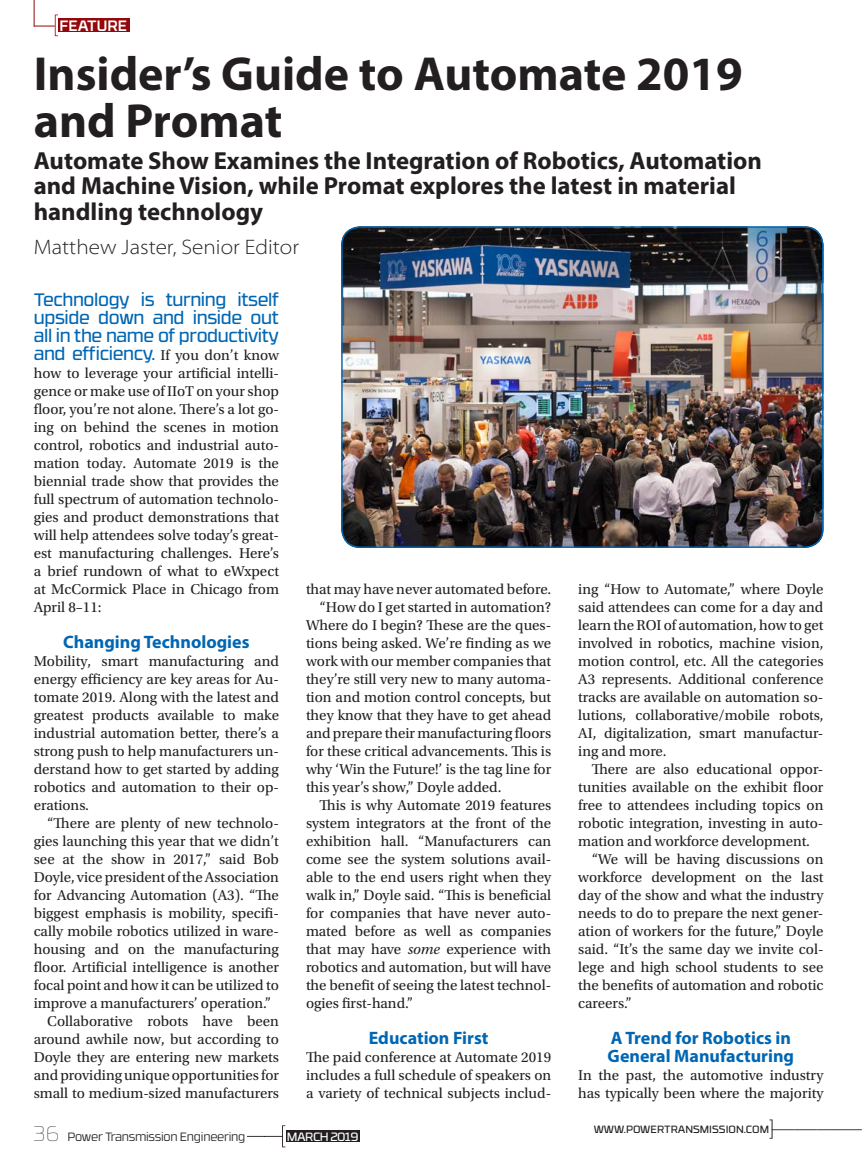
<style>
.page{position:relative;width:864px;height:1161px;background:#fff}
.page>*{position:absolute;margin:0;border:0;box-sizing:border-box;transform-origin:0 0}
.t1{font:700 48px/46.5px "Myriad Pro";color:#231f20}
.t2{font:700 24.75px/25.5px "Myriad Pro";color:#231f20}
.t3{font:300 condensed 24px "Myriad Pro";color:#231f20}
.t4{font:300 semi-expanded 21px "Myriad Pro";color:#231f20}
.t5{font:18px/18px "RB No 3.1";letter-spacing:-.02em;color:#0066b3;text-align:justify}
.t6{font:700 18px/18px "Myriad Pro";color:#0066b3}
.t7{font:15px/18px "Utopia Std";color:#231f20;text-align:justify}
.t8{font:500 15px "RB No 3.1";color:#fff}
.t9{font:300 12px "RB No 3.1";letter-spacing:-.02em;color:#231f20}
.t10{font:12px "RB No 3.1";letter-spacing:-.04em;color:#fff}
.t11{font:10.5px "RB No 3.1";color:#231f20}
.s1{font-family:"Utopia Std";font-size:15px;color:#231f20}
.s2{font-style:italic}
.s3{font-weight:100;font-size:21px}
</style>
<div class="page">
<img style="left:341px;top:226px;width:483px;height:322px">
<svg style="left:247px;top:1125px;width:38px;height:22px"></svg>
<div style="left:286px;top:1131px;width:73px;height:11px;background:#231f20"></div>
<div style="left:58px;top:18px;width:71px;height:14px;background:#94070a"></div>
<svg style="left:34px;top:0;width:24px;height:36px"></svg>
<p class="t8" style="left:59px;top:14px;width:69px">FEATURE</p>
<h1 class="t1" style="left:34px;top:49px;width:710px">Insider’s Guide to Automate 2019 and Promat</h1>
<h2 class="t2" style="left:34px;top:147px;width:730px">Automate Show Examines the Integration of Robotics, Automation and Machine Vision, while Promat explores the latest in material handling technology</h2>
<h3 class="t4" style="left:34px;top:235px;width:267px">Matthew Jaster, Senior Editor</h3>
<p class="t5" style="left:34px;top:289px;width:247px">Technology is turning itself upside down and inside out all in the name of productivity and efficiency. <span class="s1">If you don’t know</span></p>
<p class="t7" style="left:34px;top:364px;width:247px">how to leverage your artificial intelli&shy;gence or make use of IIoT on your shop floor, you’re not alone. There’s a lot go&shy;ing on behind the scenes in motion control, robotics and industrial auto&shy;mation today. Automate 2019 is the biennial trade show that provides the full spectrum of automation technolo&shy;gies and product demonstrations that will help attendees solve today’s great&shy;est manufacturing challenges. Here’s a brief rundown of what to eWxpect at McCormick Place in Chicago from April 8–11:</p>
<p class="t6" style="left:63px;top:632px;width:188px">Changing Technologies</p>
<p class="t7" style="left:34px;top:652px;width:247px">Mobility, smart manufacturing and energy efficiency are key areas for Au&shy;tomate 2019. Along with the latest and greatest products available to make industrial automation better, there’s a strong push to help manufacturers un&shy;derstand how to get started by adding robotics and automation to their op&shy;erations.</p>
<p class="t7" style="left:47px;top:814px;width:233px">“There are plenty of new technolo-</p>
<p class="t7" style="left:34px;top:832px;width:247px">gies launching this year that we didn’t</p>
<p class="t7" style="left:34px;top:850px;width:247px">see at the show in 2017,” said Bob</p>
<p class="t7" style="left:34px;top:868px;width:247px">Doyle, vice president of the Association</p>
<p class="t7" style="left:34px;top:886px;width:247px">for Advancing Automation (A3). “The</p>
<p class="t7" style="left:34px;top:904px;width:247px">biggest emphasis is mobility, specifi-</p>
<p class="t7" style="left:34px;top:922px;width:247px">cally mobile robotics utilized in ware-</p>
<p class="t7" style="left:34px;top:940px;width:247px">housing and on the manufacturing</p>
<p class="t7" style="left:34px;top:958px;width:247px">floor. Artificial intelligence is another</p>
<p class="t7" style="left:34px;top:976px;width:247px">focal point and how it can be utilized to</p>
<p class="t7" style="left:34px;top:994px;width:239px">improve a manufacturers’ operation.”</p>
<p class="t7" style="left:47px;top:1012px;width:233px">Collaborative robots have been</p>
<p class="t7" style="left:34px;top:1030px;width:247px">around awhile now, but according to</p>
<p class="t7" style="left:34px;top:1048px;width:247px">Doyle they are entering new markets</p>
<p class="t7" style="left:34px;top:1066px;width:247px">and providing unique opportunities for</p>
<p class="t7" style="left:34px;top:1084px;width:247px">small to medium-sized manufacturers</p>
<p class="t7" style="left:306px;top:580px;width:247px">that may have never automated before.</p>
<p class="t7" style="left:320px;top:598px;width:233px">“How do I get started in automation?</p>
<p class="t7" style="left:306px;top:616px;width:247px">Where do I begin? These are the ques-</p>
<p class="t7" style="left:306px;top:634px;width:247px">tions being asked. We’re finding as we</p>
<p class="t7" style="left:306px;top:652px;width:247px">work with our member companies that</p>
<p class="t7" style="left:306px;top:670px;width:247px">they’re still very new to many automa-</p>
<p class="t7" style="left:306px;top:688px;width:247px">tion and motion control concepts, but</p>
<p class="t7" style="left:306px;top:706px;width:247px">they know that they have to get ahead</p>
<p class="t7" style="left:306px;top:724px;width:247px">and prepare their manufacturing floors</p>
<p class="t7" style="left:306px;top:742px;width:247px">for these critical advancements. This is</p>
<p class="t7" style="left:306px;top:760px;width:247px">why ‘Win the Future!’ is the tag line for</p>
<p class="t7" style="left:306px;top:778px;width:197px">this year’s show,” Doyle added.</p>
<p class="t7" style="left:320px;top:796px;width:233px">This is why Automate 2019 features</p>
<p class="t7" style="left:306px;top:814px;width:247px">system integrators at the front of the</p>
<p class="t7" style="left:306px;top:832px;width:247px">exhibition hall. “Manufacturers can</p>
<p class="t7" style="left:306px;top:850px;width:247px">come see the system solutions avail-</p>
<p class="t7" style="left:306px;top:868px;width:247px">able to the end users right when they</p>
<p class="t7" style="left:306px;top:886px;width:247px">walk in,” Doyle said. “This is beneficial</p>
<p class="t7" style="left:306px;top:904px;width:247px">for companies that have never auto-</p>
<p class="t7" style="left:306px;top:922px;width:247px">mated before as well as companies</p>
<p class="t7" style="left:306px;top:940px;width:247px">that may have <span class="s2">some</span> experience with</p>
<p class="t7" style="left:306px;top:958px;width:247px">robotics and automation, but will have</p>
<p class="t7" style="left:306px;top:976px;width:247px">the benefit of seeing the latest technol-</p>
<p class="t7" style="left:306px;top:994px;width:109px">ogies first-hand.”</p>
<p class="t6" style="left:369px;top:1028px;width:121px">Education First</p>
<p class="t7" style="left:306px;top:1048px;width:247px">The paid conference at Automate 2019 includes a full schedule of speakers on a variety of technical subjects includ-</p>
<p class="t9" style="left:33px;top:1128px;width:213px"><span class="s3">36</span> Power Transmission Engineering</p>
<p class="t10" style="left:287px;top:1128px;width:73px">MARCH 2019</p>
<p class="t7" style="left:578px;top:580px;width:247px">ing “How to Automate,” where Doyle said attendees can come for a day and learn the ROI of automation, how to get involved in robotics, machine vision, motion control, etc. All the categories A3 represents. Additional conference tracks are available on automation so&shy;lutions, collaborative/mobile robots, AI, digitalization, smart manufactur&shy;ing and more.</p>
<p class="t7" style="left:592px;top:760px;width:233px">There are also educational oppor-</p>
<p class="t7" style="left:578px;top:778px;width:247px">tunities available on the exhibit floor</p>
<p class="t7" style="left:578px;top:796px;width:247px">free to attendees including topics on</p>
<p class="t7" style="left:578px;top:814px;width:247px">robotic integration, investing in auto-</p>
<p class="t7" style="left:578px;top:832px;width:233px">mation and workforce development.</p>
<p class="t7" style="left:592px;top:850px;width:233px">“We will be having discussions on</p>
<p class="t7" style="left:578px;top:868px;width:247px">workforce development on the last</p>
<p class="t7" style="left:578px;top:886px;width:247px">day of the show and what the industry</p>
<p class="t7" style="left:578px;top:904px;width:247px">needs to do to prepare the next gener-</p>
<p class="t7" style="left:578px;top:922px;width:247px">ation of workers for the future,” Doyle</p>
<p class="t7" style="left:578px;top:940px;width:247px">said. “It’s the same day we invite col-</p>
<p class="t7" style="left:578px;top:958px;width:247px">lege and high school students to see</p>
<p class="t7" style="left:578px;top:976px;width:247px">the benefits of automation and robotic</p>
<p class="t7" style="left:578px;top:994px;width:55px">careers.”</p>
<p class="t6" style="left:608px;top:1028px;width:188px">A Trend for Robotics in<br>General Manufacturing</p>
<p class="t7" style="left:578px;top:1066px;width:247px">In the past, the automotive industry has typically been where the majority</p>
<p class="t11" style="left:594px;top:1122px;width:177px">WWW.POWERTRANSMISSION.COM</p>
<h3 class="t3" style="left:769px;top:1116px;width:96px">]————</h3>
</div>
